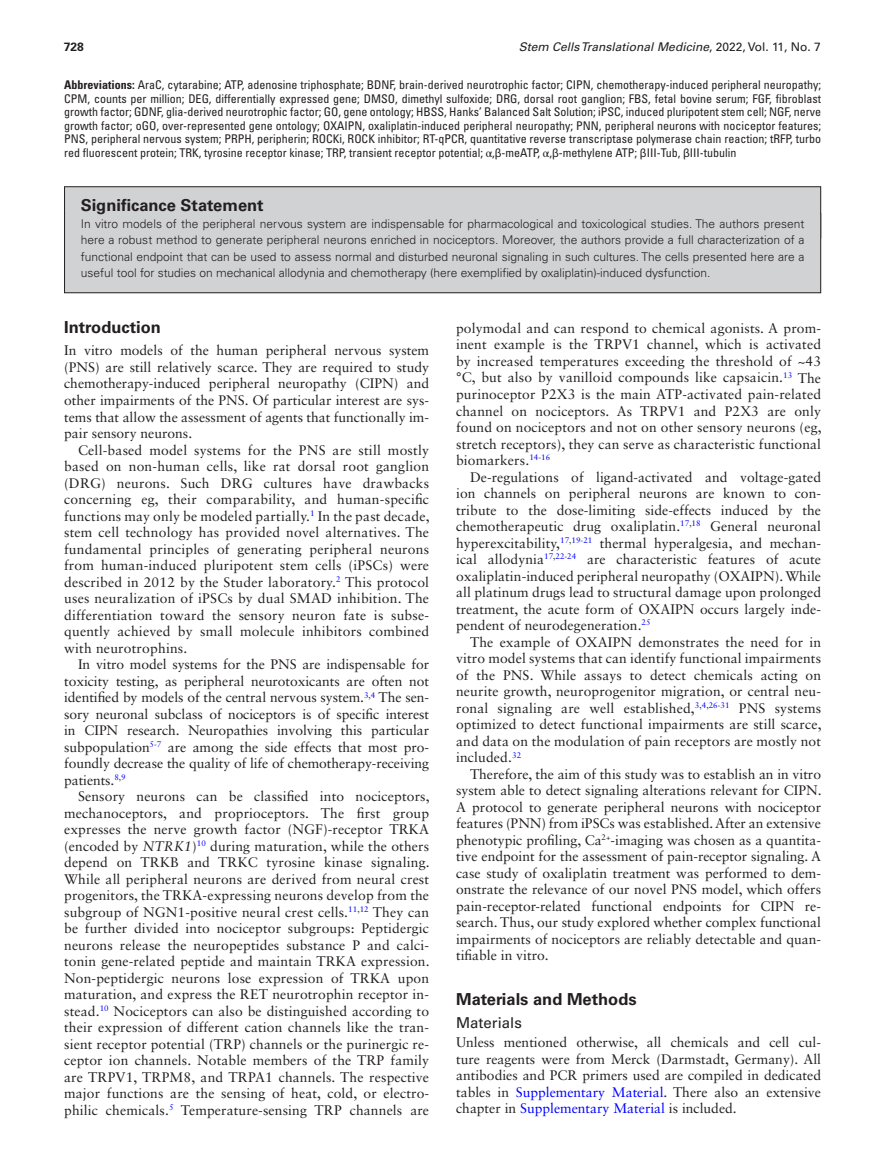
<style>
.page{position:relative;width:893px;height:1174px;background:#fff}
.page>*{position:absolute;margin:0;border:0;box-sizing:border-box;transform-origin:0 0}
.t1{font:700 16.5px "Univers LT Std";color:#231f20}
.t2{font:15px "Univers LT Std";color:#231f20}
.t3{font:13.8px/16.5px "Sabon LT Std";letter-spacing:.005em;color:#231f20;text-align:justify}
.t4{font:condensed 12px/13.5px "Univers LT Std";color:#231f20;text-align:justify}
.t5{font:300 12px/16.5px "Univers LT Std";color:#231f20;text-align:justify}
.t6{font:italic 12px "Univers LT Std";color:#231f20}
.t7{font:700 12px "Univers LT Std";color:#231f20}
.s1{font-style:normal}
.s2{font-weight:700}
.s3{font-family:"STIX General";font-stretch:normal}
.s4{font-family:"Myriad Pro";font-stretch:normal}
.s5{font-style:italic}
.s6{color:#00f}
</style>
<div class="page">
<div style="left:64px;top:187px;width:757px;height:48px;background:#d1d2d4"></div>
<div style="left:64px;top:186px;width:757px;height:53px;border:1px solid #231f20"></div>
<div style="left:64px;top:215px;width:757px;height:78px;background:#d1d2d4"></div>
<div style="left:64px;top:213px;width:757px;height:80px;border:1px solid #231f20"></div>
<p class="t7" style="left:64px;top:40px;width:22px">728</p>
<p class="t6" style="left:519px;top:40px;width:303px">Stem Cells Translational Medicine<span class="s1">, 2022, Vol. 11, No. 7</span></p>
<p class="t4" style="left:64px;top:78px;width:758px"><span class="s2">Abbreviations:</span> AraC, cytarabine; ATP, adenosine triphosphate; BDNF, brain-derived neurotrophic factor; CIPN, chemotherapy-induced peripheral neuropathy; CPM, counts per million; DEG, differentially expressed gene; DMSO, dimethyl sulfoxide; DRG, dorsal root ganglion; FBS, fetal bovine serum; FGF, fibroblast growth factor; GDNF, glia-derived neurotrophic factor; GO, gene ontology; HBSS, Hanks’ Balanced Salt Solution; iPSC, induced pluripotent stem cell; NGF, nerve growth factor; oGO, over-represented gene ontology; OXAIPN, oxaliplatin-induced peripheral neuropathy; PNN, peripheral neurons with nociceptor features; PNS, peripheral nervous system; PRPH, peripherin; ROCKi, ROCK inhibitor; RT-qPCR, quantitative reverse transcriptase polymerase chain reaction; tRFP, turbo red fluorescent protein; TRK, tyrosine receptor kinase; TRP, transient receptor potential; <span class="s3">α</span>,<span class="s4">β</span>-meATP, <span class="s3">α</span>,<span class="s4">β</span>-methylene ATP; <span class="s4">β</span>III-Tub, <span class="s4">β</span>III-tubulin</p>
<p class="t1" style="left:81px;top:196px;width:185px">Significance Statement</p>
<p class="t5" style="left:81px;top:215px;width:725px">In vitro models of the peripheral nervous system are indispensable for pharmacological and toxicological studies. The authors present here a robust method to generate peripheral neurons enriched in nociceptors. Moreover, the authors provide a full characterization of a functional endpoint that can be used to assess normal and disturbed neuronal signaling in such cultures. The cells presented here are a useful tool for studies on mechanical allodynia and chemotherapy (here exemplified by oxaliplatin)-induced dysfunction.</p>
<p class="t1" style="left:64px;top:317px;width:98px">Introduction</p>
<p class="t3" style="left:64px;top:342px;width:366px">In vitro models of the human peripheral nervous system (PNS) are still relatively scarce. They are required to study chemotherapy-induced peripheral neuropathy (CIPN) and other impairments of the PNS. Of particular interest are sys&shy;tems that allow the assessment of agents that functionally im&shy;pair sensory neurons.</p>
<p class="t3" style="left:64px;top:441px;width:367px;text-indent:14px">Cell-based model systems for the PNS are still mostly based on non-human cells, like rat dorsal root ganglion (DRG) neurons. Such DRG cultures have drawbacks concerning eg, their comparability, and human-specific functions may only be modeled partially.<sup>1</sup> In the past decade, stem cell technology has provided novel alternatives. The fundamental principles of generating peripheral neurons from human-induced pluripotent stem cells (iPSCs) were described in 2012 by the Studer laboratory.<sup>2</sup> This protocol uses neuralization of iPSCs by dual SMAD inhibition. The differentiation toward the sensory neuron fate is subse&shy;quently achieved by small molecule inhibitors combined with neurotrophins.</p>
<p class="t3" style="left:64px;top:656px;width:366px;text-indent:14px">In vitro model systems for the PNS are indispensable for toxicity testing, as peripheral neurotoxicants are often not identified by models of the central nervous system.<sup>3</sup><sup>,</sup><sup>4</sup> The sen&shy;sory neuronal subclass of nociceptors is of specific interest in CIPN research. Neuropathies involving this particular subpopulation<sup>5</sup><sup>-</sup><sup>7</sup> are among the side effects that most pro&shy;foundly decrease the quality of life of chemotherapy-receiving patients.<sup>8</sup><sup>,</sup><sup>9</sup></p>
<p class="t3" style="left:64px;top:788px;width:367px;text-indent:14px">Sensory neurons can be classified into nociceptors, mechanoceptors, and proprioceptors. The first group expresses the nerve growth factor (NGF)-receptor TRKA (encoded by <span class="s5">NTRK1</span>)<sup>10</sup> during maturation, while the others depend on TRKB and TRKC tyrosine kinase signaling.<br>While all peripheral neurons are derived from neural crest progenitors, the TRKA-expressing neurons develop from the subgroup of NGN1-positive neural crest cells.<sup>11</sup><sup>,</sup><sup>12</sup> They can be further divided into nociceptor subgroups: Peptidergic neurons release the neuropeptides substance P and calci&shy;tonin gene-related peptide and maintain TRKA expression.<br>Non-peptidergic neurons lose expression of TRKA upon maturation, and express the RET neurotrophin receptor in&shy;stead.<sup>10</sup> Nociceptors can also be distinguished according to their expression of different cation channels like the tran&shy;sient receptor potential (TRP) channels or the purinergic re&shy;ceptor ion channels. Notable members of the TRP family are TRPV1, TRPM8, and TRPA1 channels. The respective major functions are the sensing of heat, cold, or electro&shy;philic chemicals.<sup>5</sup> Temperature-sensing TRP channels are</p>
<p class="t3" style="left:456px;top:320px;width:367px">polymodal and can respond to chemical agonists. A prom&shy;inent example is the TRPV1 channel, which is activated by increased temperatures exceeding the threshold of ~43 °C, but also by vanilloid compounds like capsaicin.<sup>13</sup> The purinoceptor P2X3 is the main ATP-activated pain-related channel on nociceptors. As TRPV1 and P2X3 are only found on nociceptors and not on other sensory neurons (eg, stretch receptors), they can serve as characteristic functional biomarkers.<sup>14</sup><sup>-</sup><sup>16</sup></p>
<p class="t3" style="left:456px;top:468px;width:366px;text-indent:14px">De-regulations of ligand-activated and voltage-gated ion channels on peripheral neurons are known to con&shy;tribute to the dose-limiting side-effects induced by the chemotherapeutic drug oxaliplatin.<sup>17</sup><sup>,</sup><sup>18</sup> General neuronal hyperexcitability,<sup>17</sup><sup>,</sup><sup>19</sup><sup>-</sup><sup>21</sup> thermal hyperalgesia, and mechan&shy;ical allodynia<sup>17</sup><sup>,</sup><sup>22</sup><sup>-</sup><sup>24</sup> are characteristic features of acute oxaliplatin-induced peripheral neuropathy (OXAIPN). While all platinum drugs lead to structural damage upon prolonged treatment, the acute form of OXAIPN occurs largely inde&shy;pendent of neurodegeneration.<sup>25</sup></p>
<p class="t3" style="left:456px;top:633px;width:367px;text-indent:14px">The example of OXAIPN demonstrates the need for in vitro model systems that can identify functional impairments of the PNS. While assays to detect chemicals acting on neurite growth, neuroprogenitor migration, or central neu&shy;ronal signaling are well established,<sup>3</sup><sup>,</sup><sup>4</sup><sup>,</sup><sup>26</sup><sup>-</sup><sup>31</sup> PNS systems optimized to detect functional impairments are still scarce, and data on the modulation of pain receptors are mostly not included.<sup>32</sup></p>
<p class="t3" style="left:456px;top:765px;width:367px;text-indent:14px">Therefore, the aim of this study was to establish an in vitro system able to detect signaling alterations relevant for CIPN.<br>A protocol to generate peripheral neurons with nociceptor features (PNN) from iPSCs was established. After an extensive phenotypic profiling, Ca<sup>2+</sup>-imaging was chosen as a quantita&shy;tive endpoint for the assessment of pain-receptor signaling. A case study of oxaliplatin treatment was performed to dem&shy;onstrate the relevance of our novel PNS model, which offers pain-receptor-related functional endpoints for CIPN re&shy;search. Thus, our study explored whether complex functional impairments of nociceptors are reliably detectable and quan&shy;tifiable in vitro.</p>
<p class="t1" style="left:456px;top:989px;width:182px">Materials and Methods</p>
<p class="t2" style="left:456px;top:1013px;width:67px">Materials</p>
<p class="t3" style="left:456px;top:1034px;width:366px">Unless mentioned otherwise, all chemicals and cell cul&shy;ture reagents were from Merck (Darmstadt, Germany). All antibodies and PCR primers used are compiled in dedicated tables in <span class="s6">Supplementary Material</span>. There also an extensive chapter in <span class="s6">Supplementary Material</span> is included.</p>
</div>
